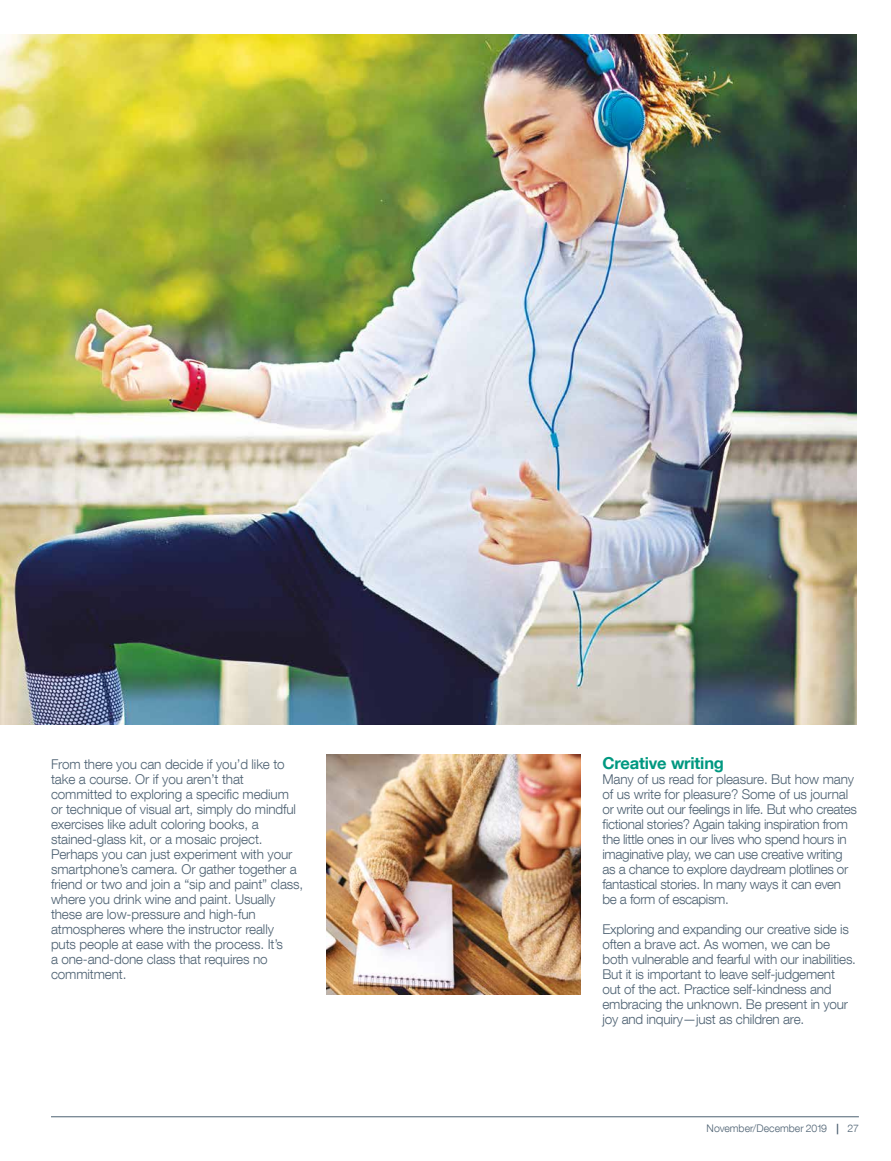
<style>
.page{position:relative;width:891px;height:1161px;background:#fff}
.page>*{position:absolute;margin:0;border:0;box-sizing:border-box;transform-origin:0 0}
.t1{font:700 16.5px "Helvetica Neue LT Com";letter-spacing:-.01em;color:#009880}
.t2{font:300 13.5px/15px "Helvetica Neue LT Com";letter-spacing:-.015em;color:#4d6172}
.t3{font:300 10.5px "Helvetica Neue LT Com";color:#4d6172}
.s1{font-weight:700}
</style>
<div class="page">
<img style="left:0;top:34px;width:857px;height:690px">
<hr style="left:51px;top:1116px;width:808px;height:1px;background:#4d6172">
<img style="left:327px;top:754px;width:253px;height:240px">
<p class="t2" style="left:51px;top:756px;width:254px">From there you can decide if you’d like to take a course. Or if you aren’t that committed to exploring a specific medium or technique of visual art, simply do mindful exercises like adult coloring books, a stained-glass kit, or a mosaic project.<br>Perhaps you can just experiment with your smartphone’s camera. Or gather together a friend or two and join a “sip and paint” class, where you drink wine and paint. Usually these are low-pressure and high-fun atmospheres where the instructor really<br>puts people at ease with the process. It’s<br>a one-and-done class that requires no commitment.</p>
<p class="t1" style="left:603px;top:753px;width:123px">Creative writing</p>
<p class="t2" style="left:603px;top:771px;width:256px">Many of us read for pleasure. But how many of us write for pleasure? Some of us journal or write out our feelings in life. But who creates fictional stories? Again taking inspiration from the little ones in our lives who spend hours in imaginative play, we can use creative writing as a chance to explore daydream plotlines or fantastical stories. In many ways it can even be a form of escapism.</p>
<p class="t2" style="left:603px;top:921px;width:255px">Exploring and expanding our creative side is often a brave act. As women, we can be both vulnerable and fearful with our inabilities.<br>But it is important to leave self-judgement out of the act. Practice self-kindness and embracing the unknown. Be present in your joy and inquiry—just as children are.</p>
<p class="t3" style="left:707px;top:1122px;width:134px">November/December 2019 <span class="s1">|</span></p>
<p class="t3" style="left:848px;top:1122px;width:13px">27</p>
</div>
